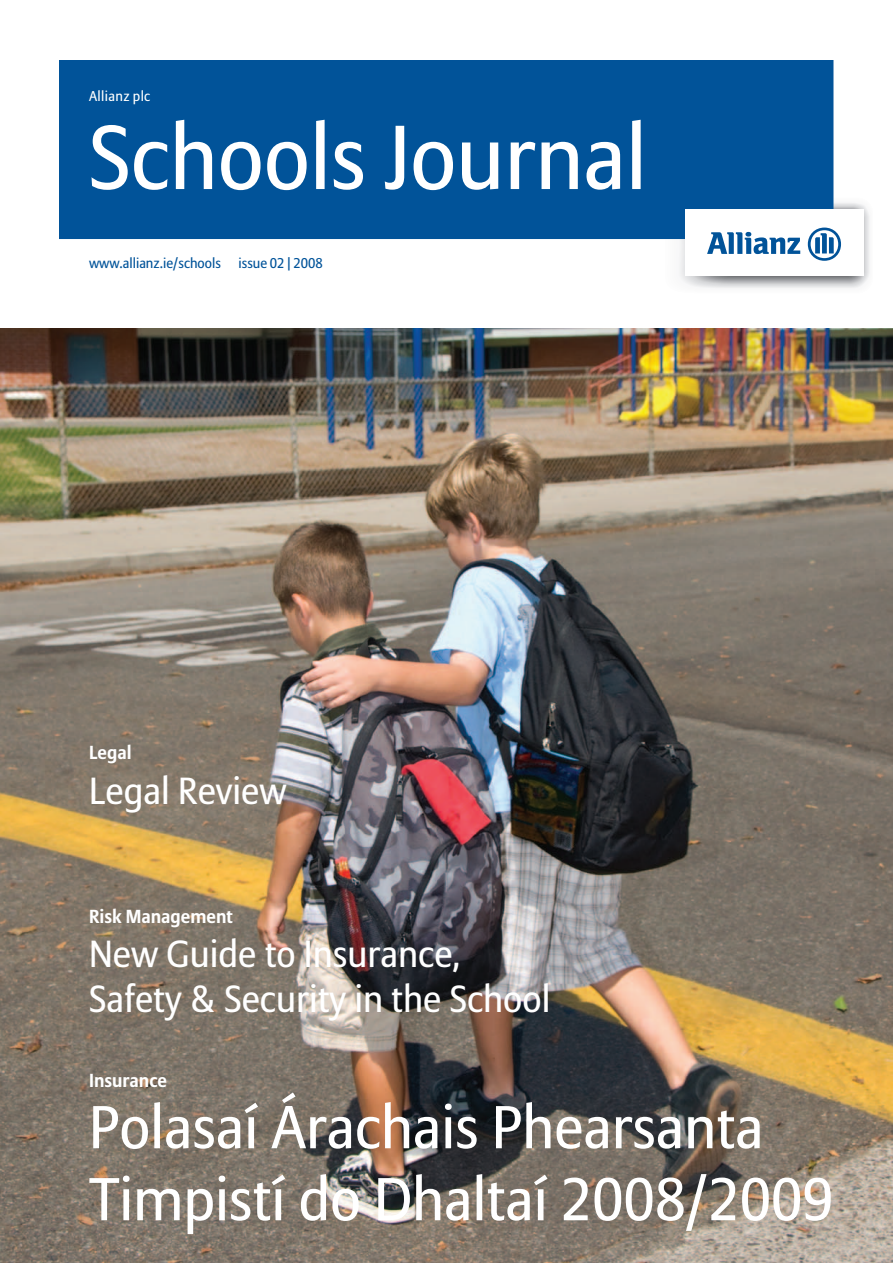
<style>
.page{position:relative;width:893px;height:1263px;background:#fff}
.page>*{position:absolute;margin:0;border:0;box-sizing:border-box;transform-origin:0 0}
.t1{font:90px "Allianz Sans";color:#fff}
.t2{font:60px/72px "Allianz Sans";color:#fff}
.t3{font:37.5px/45px "Allianz Sans";color:#fff}
.t4{font:700 18.75px "Allianz Sans";color:#fff}
.t5{font:14.1px "Allianz Sans";color:#015399}
.t6{font:14.1px "Allianz Sans";letter-spacing:.025em;color:#fff}
</style>
<div class="page">
<img style="left:0;top:328px;width:893px;height:935px">
<div style="left:59px;top:60px;width:774px;height:179px;background:#015399"></div>
<svg style="left:665px;top:198px;width:205px;height:90px"></svg>
<p class="t6" style="left:89px;top:90px;width:63px">Allianz plc</p>
<h1 class="t1" style="left:89px;top:119px;width:559px">Schools Journal</h1>
<p class="t5" style="left:89px;top:257px;width:133px">www.allianz.ie/schools</p>
<p class="t5" style="left:239px;top:257px;width:86px">issue 02 | 2008</p>
<p class="t4" style="left:89px;top:745px;width:44px">Legal</p>
<p class="t3" style="left:89px;top:771px;width:199px">Legal Review</p>
<p class="t4" style="left:89px;top:908px;width:145px">Risk Management</p>
<p class="t3" style="left:89px;top:934px;width:463px">New Guide to Insurance,<br>Safety &amp; Security in the School</p>
<p class="t4" style="left:89px;top:1072px;width:79px">Insurance</p>
<h2 class="t2" style="left:89px;top:1096px;width:746px">Polasaí Árachais Phearsanta<br>Timpistí do Dhaltaí 2008/2009</h2>
</div>
